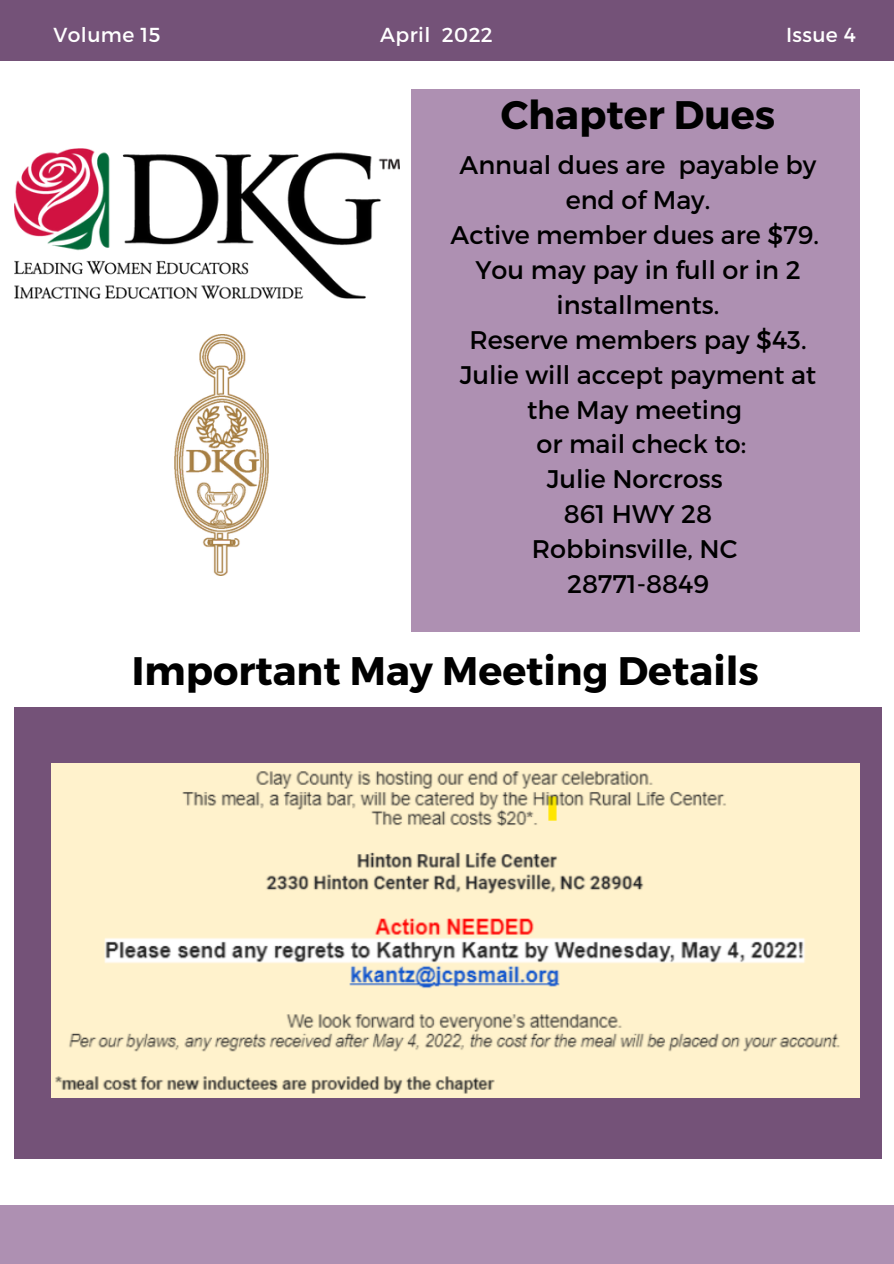
<style>
.page{position:relative;width:894px;height:1264px;background:#fff}
.page>*{position:absolute;margin:0;border:0;box-sizing:border-box;transform-origin:0 0}
.t1{font:700 39.75px "Montserrat";color:#000}
.t2{font:25.5px/35px "Montserrat";color:#000;text-align:center}
.t3{font:20.25px "Montserrat";letter-spacing:.02em;color:#fff}
</style>
<div class="page">
<div style="left:0;top:1205px;width:893px;height:58px;background:#ae90b2"></div>
<div style="left:0;top:0;width:893px;height:61px;background:#745278"></div>
<div style="left:14px;top:707px;width:867px;height:452px;background:#745278"></div>
<img style="left:52px;top:763px;width:807px;height:334px">
<div style="left:411px;top:89px;width:448px;height:543px;background:#ae90b2"></div>
<img style="left:174px;top:334px;width:94px;height:241px">
<img style="left:14px;top:148px;width:385px;height:150px">
<p class="t3" style="left:53px;top:21px;width:108px">Volume 15</p>
<p class="t3" style="left:380px;top:21px;width:114px">April 2022</p>
<p class="t3" style="left:785px;top:21px;width:72px">Issue 4</p>
<p class="t1" style="left:500px;top:89px;width:276px">Chapter Dues</p>
<p class="t2" style="left:459px;top:146px;width:358px">Annual dues are payable by end of May.</p>
<p class="t2" style="left:450px;top:216px;width:370px">Active member dues are $79.</p>
<p class="t2" style="left:475px;top:251px;width:326px">You may pay in full or in 2 installments.</p>
<p class="t2" style="left:469px;top:321px;width:338px">Reserve members pay $43.</p>
<p class="t2" style="left:459px;top:356px;width:358px">Julie will accept payment at the May meeting</p>
<p class="t2" style="left:536px;top:425px;width:211px">or mail check to:</p>
<p class="t2" style="left:546px;top:460px;width:177px">Julie Norcross</p>
<p class="t2" style="left:563px;top:495px;width:150px">861 HWY 28</p>
<p class="t2" style="left:531px;top:530px;width:207px">Robbinsville, NC</p>
<p class="t2" style="left:567px;top:565px;width:143px">28771-8849</p>
<p class="t1" style="left:132px;top:645px;width:628px">Important May Meeting Details</p>
</div>
